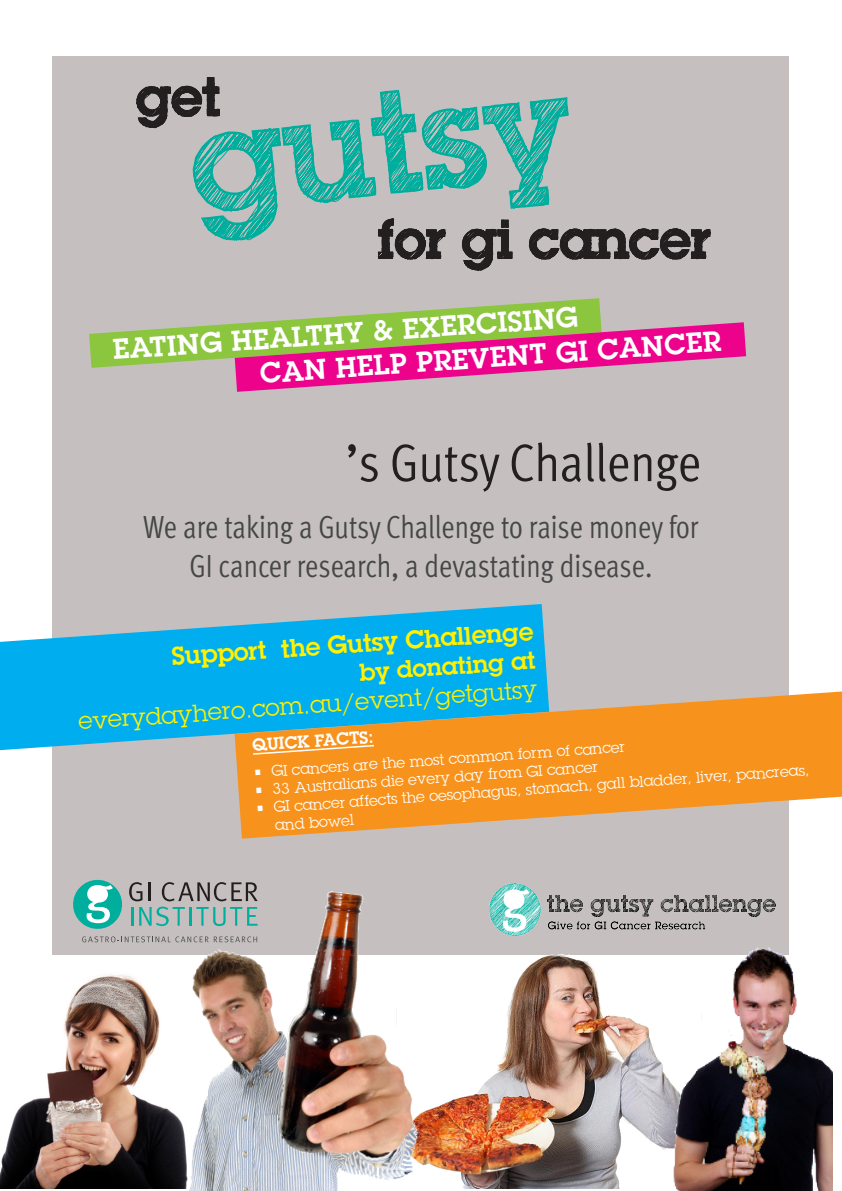
<style>
.page{position:relative;width:842px;height:1191px;background:#fff}
.page>*{position:absolute;margin:0;border:0;box-sizing:border-box;transform-origin:0 0}
.t1{font:53px "Meta OT Cond Norm";letter-spacing:-.005em;color:#231f20}
.t2{font:32px "Meta OT Cond Norm";letter-spacing:-.005em;color:#454647;scale:.94 1}
.t3{font:600 28px "Lubalin Graph Std";color:#fff}
.t4{font:600 25px "Lubalin Graph Std";color:#fff101}
.t5{font:24px "Lubalin Graph Std";color:#fff101}
.t6{font:600 24px "Lubalin Graph Std";color:#fff101}
.t7{font:600 17px "Lubalin Graph Std";color:#fff}
.t8{font:15px/18px "Lubalin Graph Std";color:#fff}
</style>
<div class="page">
<div style="left:53px;top:56px;width:736px;height:898px;background:#c5c0bf"></div>
<svg style="left:89px;top:298px;width:657px;height:94px"></svg>
<svg style="left:136px;top:77px;width:575px;height:194px"></svg>
<img style="left:489px;top:883px;width:287px;height:52px">
<img style="left:0;top:974px;width:161px;height:214px">
<svg style="left:73px;top:880px;width:88px;height:62px"></svg>
<svg style="left:0;top:604px;width:548px;height:146px;fill:#00aeef"></svg>
<img style="left:418px;top:954px;width:238px;height:234px">
<img style="left:161px;top:882px;width:257px;height:309px">
<img style="left:656px;top:947px;width:176px;height:244px">
<svg style="left:235px;top:691px;width:607px;height:147px;fill:#f7931d"></svg>
<svg style="left:251px;top:744px;width:125px;height:11px"></svg>
<p class="t3" style="left:112px;top:331px;width:467px;rotate:-4deg">EATING HEALTHY &amp; EXERCISING</p>
<p class="t3" style="left:259px;top:355px;width:464px;rotate:-4deg">CAN HELP PREVENT GI CANCER</p>
<p class="t1" style="left:345px;top:430px;width:357px">’s Gutsy Challenge</p>
<p class="t2" style="left:144px;top:507px;width:592px">We are taking a Gutsy Challenge to raise money for</p>
<p class="t2" style="left:190px;top:545px;width:494px">GI cancer research, a devastating disease.</p>
<p class="t4" style="left:171px;top:640px;width:364px;rotate:-4deg">Support the Gutsy Challenge</p>
<p class="t6" style="left:358px;top:656px;width:178px;rotate:-4deg">by donating at</p>
<p class="t5" style="left:78px;top:706px;width:461px;rotate:-4deg">everydayhero.com.au/event/getgutsy</p>
<p class="t7" style="left:252px;top:734px;width:123px;rotate:-4deg">QUICK FACTS:</p>
<p class="t8" style="left:253px;top:763px;width:374px;rotate:-4deg">• GI cancers are the most common form of cancer</p>
<p class="t8" style="left:254px;top:781px;width:345px;rotate:-4deg">• 33 Australians die every day from GI cancer</p>
<p class="t8" style="left:273px;top:798px;width:538px;text-indent:-18px;rotate:-4deg">• GI cancer affects the oesophagus, stomach, gall bladder, liver, pancreas, and bowel</p>
</div>
